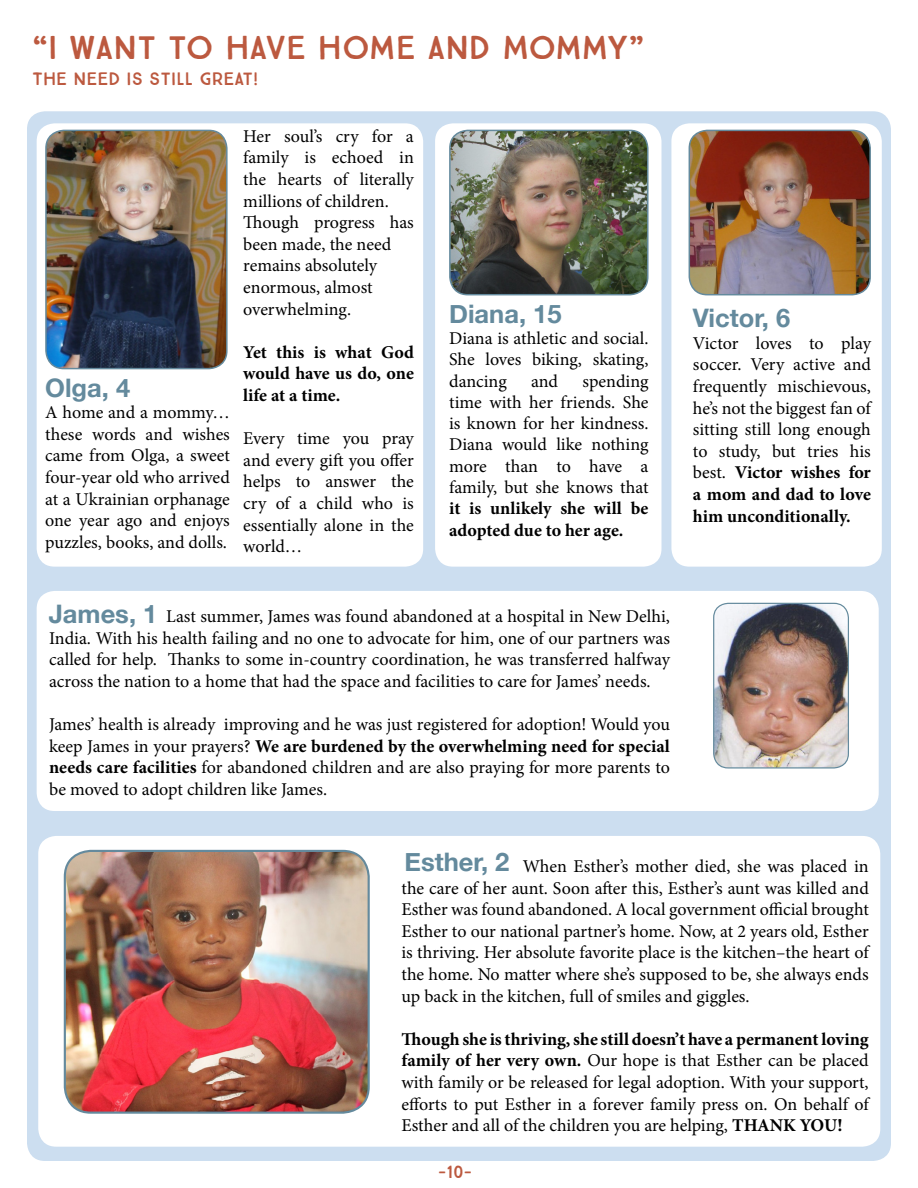
<style>
.page{position:relative;width:918px;height:1188px;background:#fff}
.page>*{position:absolute;margin:0;border:0;box-sizing:border-box;transform-origin:0 0}
.t1{font:33px "True North";color:#bc593f}
.t2{font:700 25.5px "Helvetica Neue";color:#648a9d}
.t3{font:18px/21.6px "Minion Pro";letter-spacing:-.005em;color:#000;text-align:justify}
.t4{font:700 18px/21.6px "Minion Pro";color:#000;text-align:justify}
.t5{font:18px "True North";color:#bc593f}
.s1{font-weight:700}
</style>
<div class="page">
<div style="left:27px;top:111px;width:864px;height:1050px;background:#ccdef0;border-radius:18px"></div>
<div style="left:37px;top:123px;width:386px;height:444px;background:#fff;border-radius:18px"></div>
<div style="left:38px;top:836px;width:842px;height:311px;background:#fff;border-radius:18px"></div>
<div style="left:37px;top:591px;width:842px;height:220px;background:#fff;border-radius:18px"></div>
<div style="left:435px;top:123px;width:227px;height:444px;background:#fff;border-radius:18px"></div>
<div style="left:671px;top:123px;width:211px;height:444px;background:#fff;border-radius:18px"></div>
<img style="left:450px;top:130px;width:198px;height:165px">
<div style="left:449px;top:130px;width:200px;height:165px;border:2px solid #648a9d;border-radius:18px"></div>
<img style="left:689px;top:130px;width:181px;height:165px">
<div style="left:689px;top:130px;width:182px;height:165px;border:2px solid #648a9d;border-radius:18px"></div>
<img style="left:46px;top:130px;width:181px;height:239px">
<div style="left:45px;top:130px;width:183px;height:239px;border:2px solid #648a9d;border-radius:18px"></div>
<img style="left:714px;top:603px;width:134px;height:164px">
<div style="left:713px;top:603px;width:136px;height:166px;border:1px solid #648a9d;border-radius:15px"></div>
<img style="left:65px;top:851px;width:303px;height:262px">
<div style="left:64px;top:850px;width:306px;height:264px;border:2px solid #648a9d;border-radius:26px"></div>
<h1 class="t1" style="left:32px;top:28px;width:614px">“I WANT TO HAVE HOME AND MOMMY”</h1>
<p class="t5" style="left:32px;top:68px;width:228px">THE NEED IS STILL GREAT!</p>
<h2 class="t2" style="left:45px;top:368px;width:86px">Olga, 4</h2>
<p class="t3" style="left:45px;top:402px;width:186px">A home and a mommy… these words and wishes came from Olga, a sweet four-year old who arrived at a Ukrainian orphanage one year ago and enjoys puzzles, books, and dolls.</p>
<p class="t3" style="left:243px;top:125px;width:172px;text-align:left">Her soul’s cry for a family is echoed in the hearts of literally millions of children.<br>Though progress has been made, the need remains absolutely enormous, almost overwhelming.</p>
<p class="t4" style="left:243px;top:341px;width:172px">Yet this is what God would have us do, one life at a time.</p>
<p class="t3" style="left:243px;top:428px;width:172px">Every time you pray and every gift you offer helps to answer the cry of a child who is essentially alone in the world…</p>
<h2 class="t2" style="left:449px;top:294px;width:114px">Diana, 15</h2>
<p class="t3" style="left:449px;top:328px;width:201px">Diana is athletic and social.<br>She loves biking, skating, dancing</p>
<p class="t3" style="left:449px;top:370px;width:201px;text-indent:133px">spending time with her friends. She is known for her kindness.<br>Diana would like nothing more than to have a family, but she knows that</p>
<p class="t4" style="left:449px;top:498px;width:201px">it is unlikely she will be adopted due to her age.</p>
<p class="t3" style="left:531px;top:370px;width:29px">and</p>
<h2 class="t2" style="left:49px;top:594px;width:110px">James, 1</h2>
<p class="t3" style="left:49px;top:606px;width:622px;text-indent:117px">Last summer, James was found abandoned at a hospital in New Delhi, India. With his health failing and no one to advocate for him, one of our partners was called for help. Thanks to some in-country coordination, he was transferred halfway across the nation to a home that had the space and facilities to care for James’ needs.</p>
<p class="t3" style="left:49px;top:714px;width:622px">James’ health is already improving and he was just registered for adoption! Would you keep James in your prayers? <span class="s1">We are burdened by the overwhelming need for special needs care facilities</span> for abandoned children and are also praying for more parents to be moved to adopt children like James.</p>
<h2 class="t2" style="left:693px;top:298px;width:99px">Victor, 6</h2>
<p class="t3" style="left:693px;top:332px;width:179px">Victor loves to play soccer. Very active and frequently mischievous, he’s not the biggest fan of sitting still long enough to study, but tries his best. <span class="s1">Victor wishes for a mom and dad to love him unconditionally.</span></p>
<h2 class="t2" style="left:405px;top:842px;width:106px">Esther, 2</h2>
<p class="t3" style="left:402px;top:855px;width:469px;text-indent:121px">When Esther’s mother died, she was placed in the care of her aunt. Soon after this, Esther’s aunt was killed and Esther was found abandoned. A local government official brought Esther to our national partner’s home. Now, at 2 years old, Esther is thriving. Her absolute favorite place is the kitchen–the heart of the home. No matter where she’s supposed to be, she always ends up back in the kitchen, full of smiles and giggles.</p>
<p class="t3" style="left:402px;top:1028px;width:469px"><span class="s1">Though she is thriving, she still doesn’t have a permanent loving family of her very own.</span> Our hope is that Esther can be placed with family or be released for legal adoption. With your support, efforts to put Esther in a forever family press on. On behalf of Esther and all of the children you are helping, <span class="s1">THANK YOU!</span></p>
<p class="t5" style="left:438px;top:1161px;width:35px">-10-</p>
</div>
